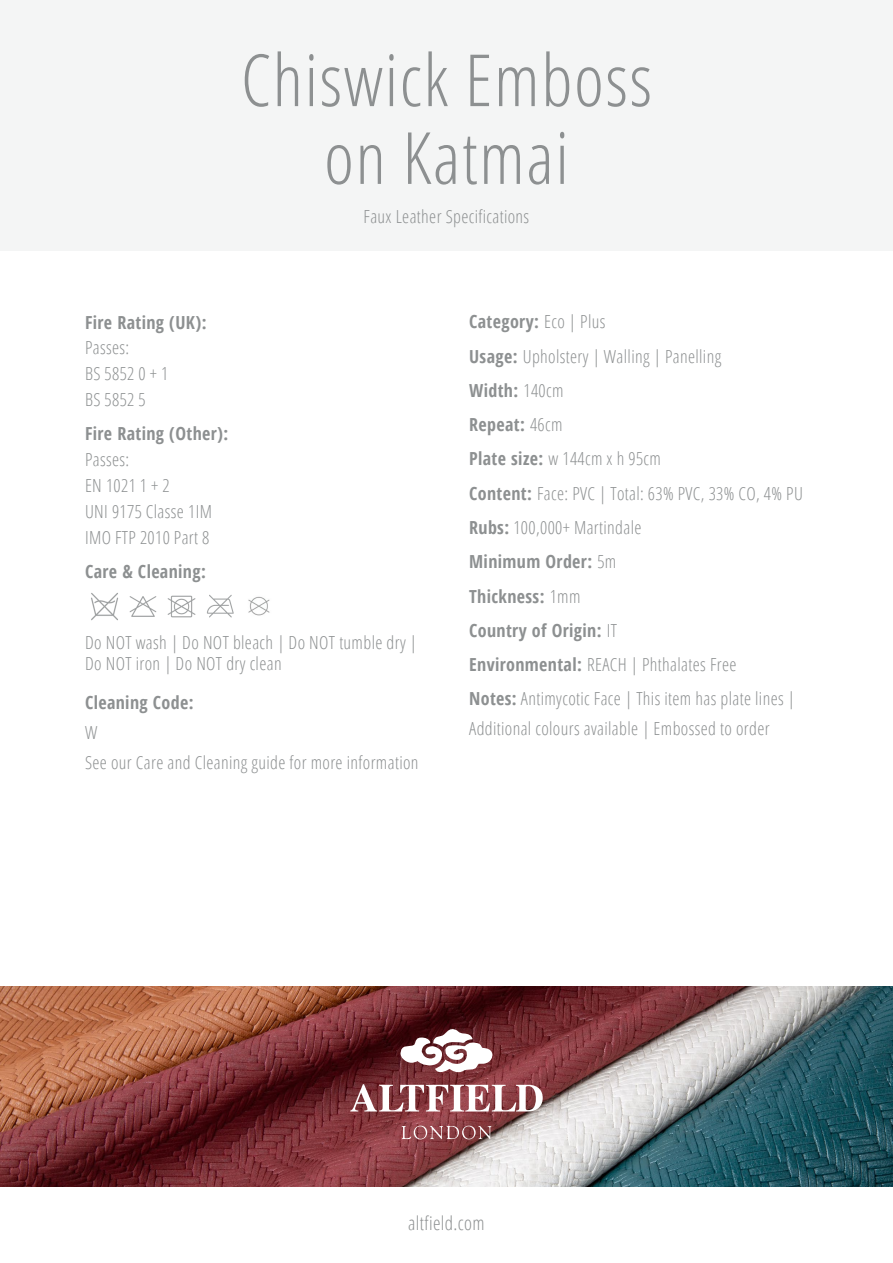
<style>
.page{position:relative;width:893px;height:1263px;background:#fff}
.page>*{position:absolute;margin:0;border:0;box-sizing:border-box;transform-origin:0 0}
.t1{font:300 condensed 72px/77.7px "Open Sans";letter-spacing:.02em;color:#8d9091;text-align:center}
.t2{font:300 condensed 19.05px "Open Sans";letter-spacing:.02em;color:#8d9091}
.t3{font:300 condensed 18px/34.2px "Open Sans";letter-spacing:.02em;color:#8d9091}
.t4{font:700 condensed 18px "Open Sans";letter-spacing:.02em;color:#8d9091}
.s1{font-weight:700}
</style>
<div class="page">
<div style="left:0;top:0;width:893px;height:251px;background:#f4f5f5"></div>
<img style="left:0;top:986px;width:893px;height:200px">
<svg style="left:400px;top:1029px;width:92px;height:47px"></svg>
<svg style="left:350px;top:1084px;width:193px;height:27px"></svg>
<svg style="left:402px;top:1126px;width:89px;height:13px"></svg>
<img style="left:91px;top:593px;width:27px;height:27px">
<img style="left:129px;top:596px;width:28px;height:21px">
<img style="left:168px;top:596px;width:27px;height:21px">
<img style="left:207px;top:595px;width:27px;height:23px">
<img style="left:248px;top:596px;width:22px;height:20px">
<h1 class="t1" style="left:241px;top:39px;width:413px">Chiswick Emboss on Katmai</h1>
<p class="t3" style="left:364px;top:198px;width:167px">Faux Leather Specifications</p>
<p class="t4" style="left:85px;top:309px;width:123px">Fire Rating (UK):</p>
<p class="t3" style="left:85px;top:334px;width:85px;line-height:25.8px">Passes:<br>BS 5852 0 + 1<br>BS 5852 5</p>
<p class="t4" style="left:85px;top:421px;width:145px">Fire Rating (Other):</p>
<p class="t3" style="left:85px;top:446px;width:128px;line-height:25.8px">Passes:<br>EN 1021 1 + 2<br>UNI 9175 Classe 1IM<br>IMO FTP 2010 Part 8</p>
<p class="t4" style="left:85px;top:559px;width:122px">Care &amp; Cleaning:</p>
<p class="t3" style="left:85px;top:631px;width:334px;line-height:21.6px">Do NOT wash | Do NOT bleach | Do NOT tumble dry |<br>Do NOT iron | Do NOT dry clean</p>
<p class="t4" style="left:85px;top:690px;width:110px">Cleaning Code:</p>
<p class="t3" style="left:85px;top:717px;width:335px;line-height:30.2px">W<br>See our Care and Cleaning guide for more information</p>
<p class="t3" style="left:469px;top:304px;width:335px"><span class="s1">Category:</span> Eco | Plus<br><span class="s1">Usage:</span> Upholstery | Walling | Panelling<br><span class="s1">Width:</span> 140cm<br><span class="s1">Repeat:</span> 46cm<br><span class="s1">Plate size:</span> w 144cm x h 95cm<br><span class="s1">Content:</span> Face: PVC | Total: 63% PVC, 33% CO, 4% PU<br><span class="s1">Rubs:</span> 100,000+ Martindale<br><span class="s1">Minimum Order:</span> 5m<br><span class="s1">Thickness:</span> 1mm<br><span class="s1">Country of Origin:</span> IT<br><span class="s1">Environmental:</span> REACH | Phthalates Free<br><span class="s1">Notes:</span> Antimycotic Face | This item has plate lines |</p>
<p class="t3" style="left:469px;top:711px;width:302px">Additional colours available | Embossed to order</p>
<p class="t2" style="left:408px;top:1210px;width:78px">altfield.com</p>
</div>
